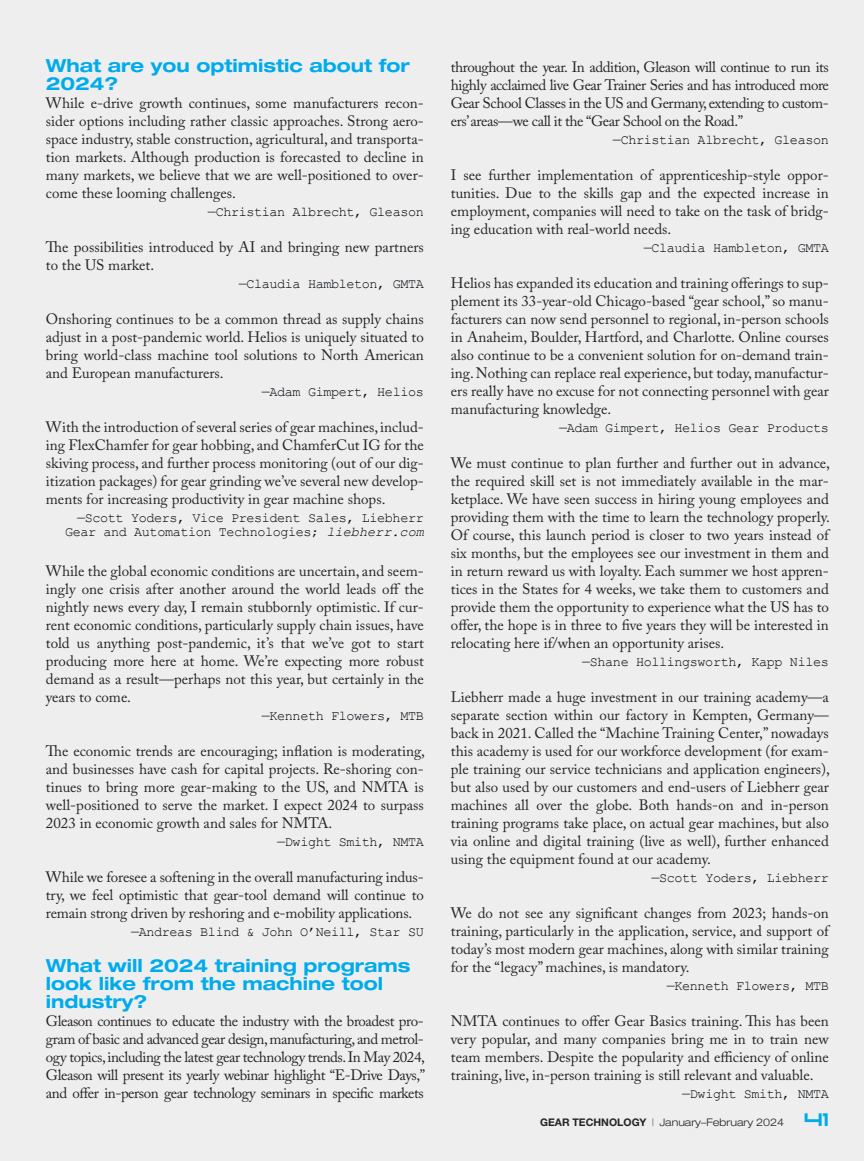
<style>
.page{position:relative;width:864px;height:1161px;background:#eeeeef}
.page>*{position:absolute;margin:0;border:0;box-sizing:border-box;transform-origin:0 0}
._2024_Feature_Body_Header{font:700 expanded 18px/18px "Helvetica Neue";color:#00abeb}
._2024_Body_Text_after_Authors{font:15px/18px "Adobe Caslon Pro";color:#242424;text-align:justify}
._2024_Body_Text_after_Header{font:15px/18px "Adobe Caslon Pro";color:#242424}
._2024_Interviewee{font:13.5px/13.5px "Courier New";letter-spacing:-.03em;color:#00060a;text-align:right}
.t1{font:300 expanded 10.5px "Helvetica Neue";color:#242424}
.s1{font-style:italic}
.s2{font-weight:700;font-stretch:normal}
.s3{font-weight:100;font-stretch:condensed}
.s4{font-family:"Air Flow BTN Hv";font-weight:400;font-stretch:normal;font-size:18px;color:#00abeb}
</style>
<div class="page">
<p class="_2024_Feature_Body_Header" style="left:46px;top:56px;width:365px">What are you optimistic about for<br>2024?</p>
<p class="_2024_Body_Text_after_Authors" style="left:46px;top:94px;width:380px">While e-drive growth continues, some manufacturers recon&shy;sider options including rather classic approaches. Strong aero&shy;space industry, stable construction, agricultural, and transporta&shy;tion markets. Although production is forecasted to decline in many markets, we believe that we are well-positioned to over&shy;come these looming challenges.</p>
<p class="_2024_Interviewee" style="left:208px;top:205px;width:217px">—Christian Albrecht, Gleason</p>
<p class="_2024_Body_Text_after_Header" style="left:46px;top:238px;width:380px">The possibilities introduced by AI and bringing new partners to the US market.</p>
<p class="_2024_Interviewee" style="left:239px;top:277px;width:187px">—Claudia Hambleton, GMTA</p>
<p class="_2024_Body_Text_after_Authors" style="left:46px;top:310px;width:380px">Onshoring continues to be a common thread as supply chains adjust in a post-pandemic world. Helios is uniquely situated to bring world-class machine tool solutions to North American and European manufacturers.</p>
<p class="_2024_Interviewee" style="left:262px;top:385px;width:164px">—Adam Gimpert, Helios</p>
<p class="_2024_Body_Text_after_Authors" style="left:46px;top:418px;width:380px">With the introduction of several series of gear machines, includ&shy;ing FlexChamfer for gear hobbing, and ChamferCut IG for the skiving process, and further process monitoring (out of our dig&shy;itization packages) for gear grinding we’ve several new develop&shy;ments for increasing productivity in gear machine shops.</p>
<p class="_2024_Interviewee" style="left:65px;top:511px;width:360px">—Scott Yoders, Vice President Sales, Liebherr<br>Gear and Automation Technologies; <span class="s1">liebherr.com</span></p>
<p class="_2024_Body_Text_after_Authors" style="left:46px;top:562px;width:380px">While the global economic conditions are uncertain, and seem&shy;ingly one crisis after another around the world leads off the nightly news every day, I remain stubbornly optimistic. If cur&shy;rent economic conditions, particularly supply chain issues, have told us anything post-pandemic, it’s that we’ve got to start producing more here at home. We’re expecting more robust demand as a result—perhaps not this year, but certainly in the years to come.</p>
<p class="_2024_Interviewee" style="left:262px;top:709px;width:164px">—Kenneth Flowers, MTB</p>
<p class="_2024_Body_Text_after_Authors" style="left:46px;top:742px;width:381px">The economic trends are encouraging; inflation is moderating, and businesses have cash for capital projects. Re-shoring con&shy;tinues to bring more gear-making to the US, and NMTA is well-positioned to serve the market. I expect 2024 to surpass 2023 in economic growth and sales for NMTA.</p>
<p class="_2024_Interviewee" style="left:277px;top:835px;width:148px">—Dwight Smith, NMTA</p>
<p class="_2024_Body_Text_after_Authors" style="left:46px;top:868px;width:380px">While we foresee a softening in the overall manufacturing indus&shy;try, we feel optimistic that gear-tool demand will continue to remain strong driven by reshoring and e-mobility applications.</p>
<p class="_2024_Interviewee" style="left:131px;top:925px;width:294px">—Andreas Blind &amp; John O’Neill, Star SU</p>
<p class="_2024_Feature_Body_Header" style="left:46px;top:956px;width:366px">What will 2024 training programs look like from the machine tool industry?</p>
<p class="_2024_Body_Text_after_Authors" style="left:46px;top:1012px;width:381px">Gleason continues to educate the industry with the broadest pro&shy;gram of basic and advanced gear design, manufacturing, and metrol&shy;ogy topics, including the latest gear technology trends. In May 2024, Gleason will present its yearly webinar highlight “E-Drive Days,” and offer in-person gear technology seminars in specific markets</p>
<p class="_2024_Body_Text_after_Authors" style="left:451px;top:58px;width:380px">throughout the year. In addition, Gleason will continue to run its highly acclaimed live Gear Trainer Series and has introduced more Gear School Classes in the US and Germany, extending to custom&shy;ers’ areas—we call it the “Gear School on the Road.”</p>
<p class="_2024_Interviewee" style="left:613px;top:133px;width:217px">—Christian Albrecht, Gleason</p>
<p class="_2024_Body_Text_after_Authors" style="left:451px;top:166px;width:380px">I see further implementation of apprenticeship-style oppor&shy;tunities. Due to the skills gap and the expected increase in employment, companies will need to take on the task of bridg&shy;ing education with real-world needs.</p>
<p class="_2024_Interviewee" style="left:644px;top:241px;width:187px">—Claudia Hambleton, GMTA</p>
<p class="_2024_Body_Text_after_Authors" style="left:451px;top:274px;width:380px">Helios has expanded its education and training offerings to sup&shy;plement its 33-year-old Chicago-based “gear school,” so manu&shy;facturers can now send personnel to regional, in-person schools in Anaheim, Boulder, Hartford, and Charlotte. Online courses also continue to be a convenient solution for on-demand train&shy;ing. Nothing can replace real experience, but today, manufactur&shy;ers really have no excuse for not connecting personnel with gear manufacturing knowledge.</p>
<p class="_2024_Interviewee" style="left:559px;top:421px;width:271px">—Adam Gimpert, Helios Gear Products</p>
<p class="_2024_Body_Text_after_Authors" style="left:451px;top:454px;width:381px">We must continue to plan further and further out in advance, the required skill set is not immediately available in the mar&shy;ketplace. We have seen success in hiring young employees and providing them with the time to learn the technology properly.<br>Of course, this launch period is closer to two years instead of six months, but the employees see our investment in them and in return reward us with loyalty. Each summer we host appren&shy;tices in the States for 4 weeks, we take them to customers and provide them the opportunity to experience what the US has to offer, the hope is in three to five years they will be interested in relocating here if/when an opportunity arises.</p>
<p class="_2024_Interviewee" style="left:582px;top:655px;width:248px">—Shane Hollingsworth, Kapp Niles</p>
<p class="_2024_Body_Text_after_Authors" style="left:451px;top:688px;width:381px">Liebherr made a huge investment in our training academy—a separate section within our factory in Kempten, Germany— back in 2021. Called the “Machine Training Center,” nowadays this academy is used for our workforce development (for exam&shy;ple training our service technicians and application engineers), but also used by our customers and end-users of Liebherr gear machines all over the globe. Both hands-on and in-person training programs take place, on actual gear machines, but also via online and digital training (live as well), further enhanced using the equipment found at our academy.</p>
<p class="_2024_Interviewee" style="left:651px;top:871px;width:179px">—Scott Yoders, Liebherr</p>
<p class="_2024_Body_Text_after_Authors" style="left:451px;top:904px;width:379px">We do not see any significant changes from 2023; hands-on training, particularly in the application, service, and support of today’s most modern gear machines, along with similar training for the “legacy” machines, is mandatory.</p>
<p class="_2024_Interviewee" style="left:667px;top:979px;width:164px">—Kenneth Flowers, MTB</p>
<p class="_2024_Body_Text_after_Authors" style="left:451px;top:1012px;width:380px">NMTA continues to offer Gear Basics training. This has been very popular, and many companies bring me in to train new team members. Despite the popularity and efficiency of online training, live, in-person training is still relevant and valuable.</p>
<p class="_2024_Interviewee" style="left:682px;top:1087px;width:148px">—Dwight Smith, NMTA</p>
<p class="t1" style="left:540px;top:1116px;width:290px"><span class="s2">GEAR TECHNOLOGY</span> <span class="s3">|</span> January–February 2024 <span class="s4">41</span></p>
</div>
